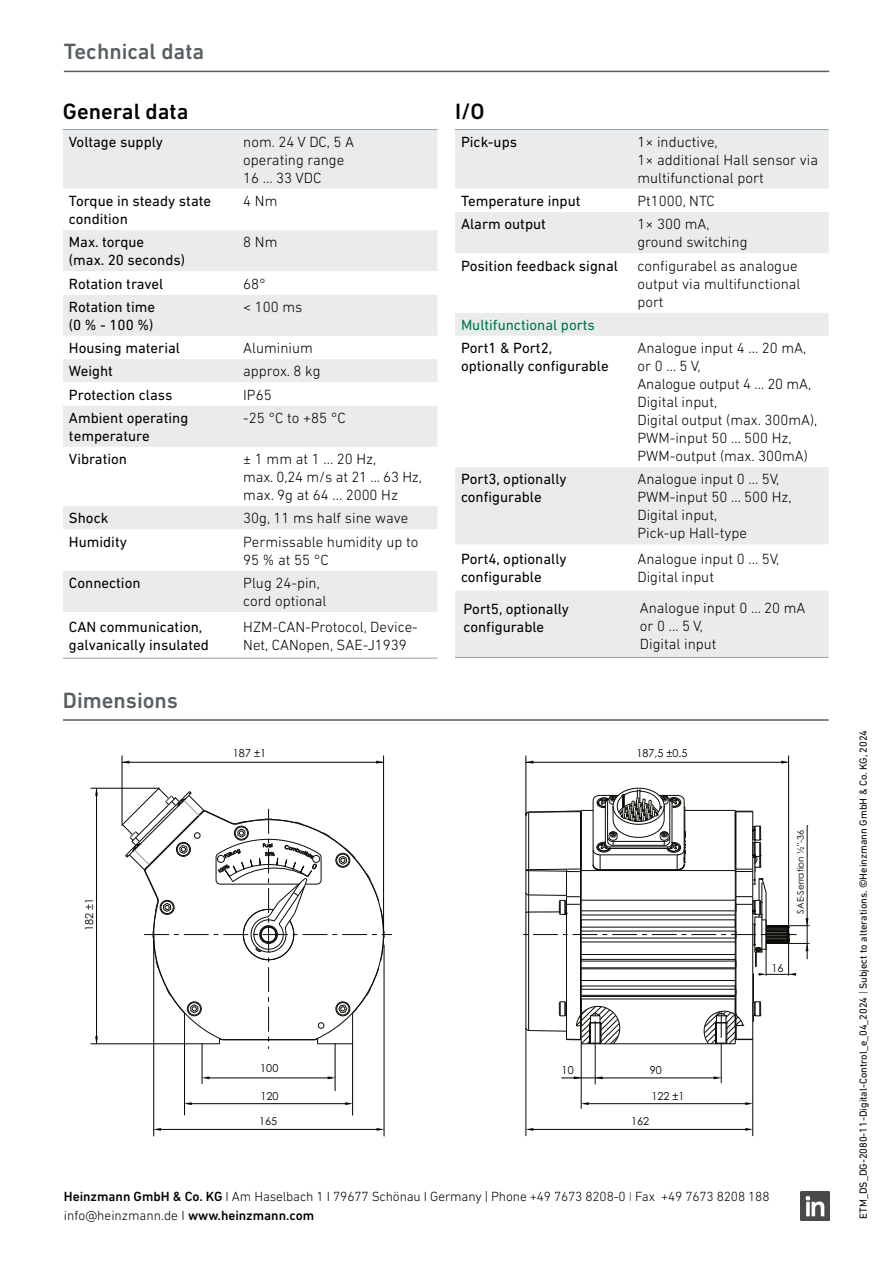
<style>
.page{position:relative;width:893px;height:1263px;background:#fff}
.page>*{position:absolute;margin:0;border:0;box-sizing:border-box;transform-origin:0 0}
.t1{font:500 22.5px "DIN Next LT Pro";color:#575f62}
.t2{font:500 22.5px "DIN Next LT Pro";color:#000}
.t3{font:300 15px/18px "DIN Next LT Pro";color:#000}
.t4{font:15px/18px "DIN Next LT Pro";color:#000}
.t5{font:15px "DIN Next LT Pro";color:#00734d}
.t6{font:300 13.5px/19.5px "DIN Next LT Pro";letter-spacing:-.01em;color:#000}
.t7{font:10.95px "Century Gothic";color:#000}
.t8{font:10.5px "DIN Next LT Pro";color:#000}
.t9{font:9px "Century Gothic";color:#000}
.s1{font-weight:500}
.s2{color:#575f62}
.s3{font-weight:300}
</style>
<div class="page">
<img style="left:800px;top:1191px;width:29px;height:29px">
<hr style="left:64px;top:71px;width:765px;height:1px;background:#575f62">
<hr style="left:63px;top:719px;width:766px;height:2px;background:#575f62">
<div style="left:63px;top:130px;width:374px;height:482px;background:#e9ebec"></div>
<svg style="left:63px;top:189px;width:374px;height:382px"></svg>
<hr style="left:63px;top:129px;width:174px;height:1px;background:#97a0a4">
<hr style="left:237px;top:129px;width:200px;height:1px;background:#97a0a4">
<hr style="left:63px;top:658px;width:174px;height:1px;background:#97a0a4">
<hr style="left:237px;top:658px;width:200px;height:1px;background:#97a0a4">
<svg style="left:455px;top:130px;width:374px;height:527px;fill:#e9ebec"></svg>
<svg style="left:455px;top:189px;width:374px;height:278px"></svg>
<hr style="left:455px;top:129px;width:176px;height:1px;background:#97a0a4">
<hr style="left:631px;top:129px;width:198px;height:1px;background:#97a0a4">
<hr style="left:455px;top:657px;width:176px;height:1px;background:#97a0a4">
<hr style="left:631px;top:657px;width:198px;height:1px;background:#97a0a4">
<hr style="left:581px;top:1044px;width:1px;height:65px;background:#0a0c06">
<hr style="left:752px;top:1039px;width:1px;height:97px;background:#0a0c06">
<hr style="left:526px;top:1028px;width:1px;height:108px;background:#0a0c06">
<hr style="left:587px;top:1103px;width:159px;height:1px;background:#0a0c06">
<hr style="left:721px;top:1046px;width:1px;height:37px;background:#0a0c06">
<hr style="left:595px;top:1046px;width:1px;height:38px;background:#0a0c06">
<hr style="left:184px;top:1044px;width:1px;height:71px;background:#000">
<hr style="left:335px;top:1044px;width:1px;height:47px;background:#000">
<hr style="left:202px;top:1044px;width:1px;height:39px;background:#000">
<hr style="left:352px;top:1044px;width:1px;height:71px;background:#000">
<hr style="left:384px;top:945px;width:1px;height:191px;background:#000">
<hr style="left:153px;top:934px;width:1px;height:202px;background:#000">
<svg style="left:95px;top:1036px;width:3px;height:7px"></svg>
<svg style="left:154px;top:1128px;width:7px;height:3px"></svg>
<svg style="left:184px;top:1102px;width:8px;height:3px"></svg>
<svg style="left:202px;top:1076px;width:7px;height:3px"></svg>
<svg style="left:526px;top:1128px;width:7px;height:3px"></svg>
<svg style="left:581px;top:1102px;width:8px;height:3px"></svg>
<svg style="left:595px;top:1076px;width:8px;height:2px"></svg>
<svg style="left:714px;top:1076px;width:7px;height:3px"></svg>
<svg style="left:574px;top:1076px;width:7px;height:2px"></svg>
<svg style="left:745px;top:1128px;width:8px;height:3px"></svg>
<svg style="left:745px;top:1102px;width:8px;height:3px"></svg>
<svg style="left:95px;top:789px;width:3px;height:7px"></svg>
<svg style="left:345px;top:1102px;width:8px;height:3px"></svg>
<svg style="left:328px;top:1076px;width:7px;height:3px"></svg>
<svg style="left:377px;top:1128px;width:7px;height:3px"></svg>
<hr style="left:122px;top:756px;width:1px;height:70px;background:#000">
<hr style="left:383px;top:756px;width:1px;height:178px;background:#000">
<hr style="left:91px;top:788px;width:69px;height:1px;background:#000">
<hr style="left:122px;top:762px;width:262px;height:1px;background:#000">
<hr style="left:96px;top:788px;width:1px;height:256px;background:#000">
<hr style="left:91px;top:1043px;width:63px;height:1px;background:#000">
<hr style="left:158px;top:1129px;width:220px;height:1px;background:#000">
<hr style="left:189px;top:1103px;width:160px;height:1px;background:#000">
<hr style="left:207px;top:1078px;width:124px;height:1px;background:#000">
<hr style="left:531px;top:1129px;width:218px;height:1px;background:#000">
<hr style="left:562px;top:1078px;width:154px;height:1px;background:#000">
<hr style="left:526px;top:756px;width:1px;height:60px;background:#000">
<hr style="left:788px;top:756px;width:1px;height:178px;background:#000">
<hr style="left:526px;top:762px;width:261px;height:1px;background:#000">
<svg style="left:523px;top:787px;width:286px;height:259px"></svg>
<svg style="left:121px;top:787px;width:271px;height:262px"></svg>
<h1 class="t1" style="left:64px;top:39px;width:142px">Technical data</h1>
<h1 class="t2" style="left:63px;top:98px;width:127px">General data</h1>
<p class="t4" style="left:69px;top:133px;width:96px">Voltage supply</p>
<p class="t3" style="left:243px;top:133px;width:112px">nom. 24 V DC, 5 A operating range<br>16 ... 33 VDC</p>
<p class="t4" style="left:69px;top:192px;width:144px">Torque in steady state condition</p>
<p class="t3" style="left:243px;top:192px;width:36px">4 Nm</p>
<p class="t4" style="left:69px;top:233px;width:118px">Max. torque<br>(max. 20 seconds)</p>
<p class="t3" style="left:243px;top:233px;width:36px">8 Nm</p>
<p class="t4" style="left:69px;top:274px;width:96px">Rotation travel</p>
<p class="t3" style="left:243px;top:274px;width:24px">68°</p>
<p class="t4" style="left:69px;top:298px;width:88px">Rotation time (0 % - 100 %)</p>
<p class="t3" style="left:243px;top:298px;width:61px">&lt; 100 ms</p>
<p class="t4" style="left:69px;top:339px;width:113px">Housing material</p>
<p class="t3" style="left:243px;top:339px;width:71px">Aluminium</p>
<p class="t4" style="left:69px;top:362px;width:46px">Weight</p>
<p class="t3" style="left:243px;top:362px;width:79px">approx. 8 kg</p>
<p class="t4" style="left:69px;top:385px;width:105px">Protection class</p>
<p class="t3" style="left:243px;top:385px;width:30px">IP65</p>
<p class="t4" style="left:69px;top:409px;width:121px">Ambient operating temperature</p>
<p class="t3" style="left:243px;top:409px;width:104px">-25 °C to +85 °C</p>
<p class="t4" style="left:69px;top:450px;width:60px">Vibration</p>
<p class="t3" style="left:243px;top:450px;width:180px">± 1 mm at 1 ... 20 Hz,<br>max. 0,24 m/s at 21 ... 63 Hz, max. 9g at 64 ... 2000 Hz</p>
<p class="t4" style="left:69px;top:509px;width:41px">Shock</p>
<p class="t3" style="left:243px;top:509px;width:166px">30g, 11 ms half sine wave</p>
<p class="t4" style="left:69px;top:532px;width:59px">Humidity</p>
<p class="t3" style="left:243px;top:532px;width:177px">Permissable humidity up to<br>95 % at 55 °C</p>
<p class="t4" style="left:69px;top:574px;width:73px">Connection</p>
<p class="t3" style="left:243px;top:574px;width:85px">Plug 24-pin, cord optional</p>
<p class="t4" style="left:69px;top:617px;width:141px">CAN communication, galvanically insulated</p>
<p class="t3" style="left:243px;top:617px;width:176px">HZM-CAN-Protocol, Device-<br>Net, CANopen, SAE-J1939</p>
<h1 class="t1" style="left:63px;top:687px;width:117px">Dimensions</h1>
<p class="t7" style="left:233px;top:749px;width:35px">187 ±1</p>
<p class="t7" style="left:85px;top:931px;width:35px;rotate:-90deg">182 ±1</p>
<h1 class="t2" style="left:455px;top:98px;width:31px">I/O</h1>
<p class="t4" style="left:461px;top:133px;width:58px">Pick-ups</p>
<p class="t3" style="left:637px;top:133px;width:182px">1× inductive,<br>1× additional Hall sensor via multifunctional port</p>
<p class="t4" style="left:461px;top:192px;width:121px">Temperature input</p>
<p class="t3" style="left:637px;top:192px;width:79px">Pt1000, NTC</p>
<p class="t4" style="left:461px;top:215px;width:86px">Alarm output</p>
<p class="t3" style="left:637px;top:215px;width:112px">1× 300 mA, ground switching</p>
<p class="t4" style="left:461px;top:256px;width:159px">Position feedback signal</p>
<p class="t3" style="left:637px;top:256px;width:165px">configurabel as analogue output via multifunctional port</p>
<p class="t5" style="left:461px;top:316px;width:135px">Multifunctional ports</p>
<p class="t4" style="left:461px;top:339px;width:149px">Port1 &amp; Port2, optionally configurable</p>
<p class="t3" style="left:637px;top:339px;width:182px">Analogue input 4 … 20 mA, or 0 … 5 V,<br>Analogue output 4 … 20 mA,<br>Digital input,<br>Digital output (max. 300mA),<br>PWM-input 50 … 500 Hz,<br>PWM-output (max. 300mA)</p>
<p class="t4" style="left:461px;top:470px;width:107px">Port3, optionally configurable</p>
<p class="t3" style="left:637px;top:470px;width:156px">Analogue input 0 … 5V,<br>PWM-input 50 … 500 Hz,<br>Digital input,<br>Pick-up Hall-type</p>
<p class="t4" style="left:461px;top:550px;width:107px">Port4, optionally configurable</p>
<p class="t3" style="left:637px;top:550px;width:144px">Analogue input 0 … 5V,<br>Digital input</p>
<p class="t4" style="left:463px;top:599px;width:107px">Port5, optionally configurable</p>
<p class="t3" style="left:640px;top:599px;width:167px">Analogue input 0 … 20 mA or 0 … 5 V,<br>Digital input</p>
<p class="t7" style="left:636px;top:749px;width:53px">187,5 ±0.5</p>
<p class="t9" style="left:797px;top:914px;width:85px;rotate:-90deg">SAE-Serration ½"-36</p>
<p class="t7" style="left:771px;top:963px;width:14px">16</p>
<p class="t7" style="left:260px;top:1064px;width:20px">100</p>
<p class="t7" style="left:260px;top:1092px;width:20px">120</p>
<p class="t7" style="left:259px;top:1117px;width:20px">165</p>
<p class="t7" style="left:631px;top:1117px;width:20px">162</p>
<p class="t7" style="left:562px;top:1066px;width:14px">10</p>
<p class="t7" style="left:650px;top:1066px;width:14px">90</p>
<p class="t7" style="left:651px;top:1092px;width:35px">122 ±1</p>
<p class="t6" style="left:64px;top:1186px;width:707px"><span class="s1">Heinzmann GmbH &amp; Co. KG</span> I Am Haselbach 1 I 79677 Schönau I Germany | Phone +49 7673 8208-0 <span class="s2">I</span> Fax +49 7673 8208 188 info@heinzmann.de I <span class="s1">www.heinzmann.com</span></p>
<p class="t8" style="left:857px;top:1218px;width:490px;rotate:-90deg">ETM_DS_DG-2080-11-Digital-Control_e_04_2024 <span class="s3">|</span> Subject to alterations. ©Heinzmann GmbH &amp; Co. KG, 2024</p>
</div>
